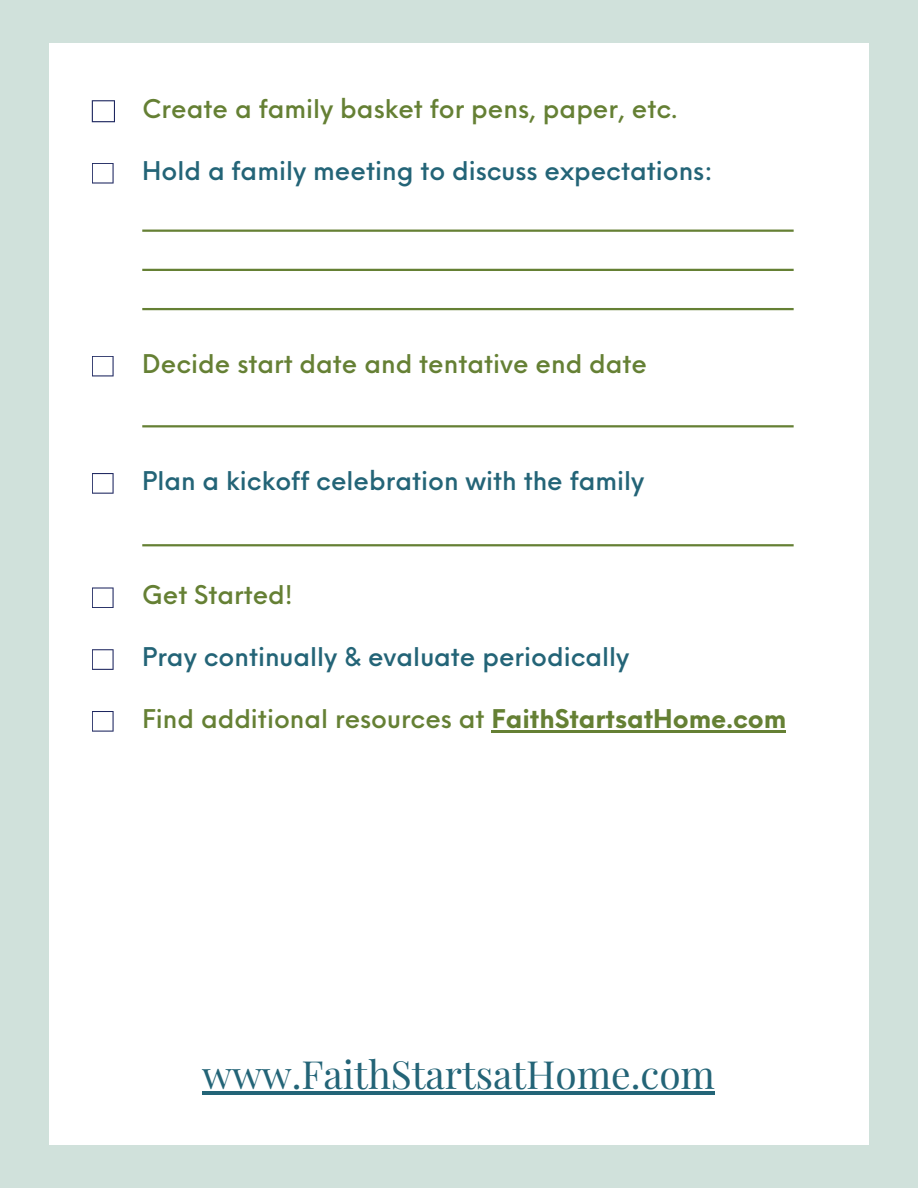
<style>
.page{position:relative;width:918px;height:1188px;background:#d0e1db}
.page>*{position:absolute;margin:0;border:0;box-sizing:border-box;transform-origin:0 0}
.t1{font:38.85px "Playfair Display";color:#236477}
.t2{font:500 25.2px "Neue Einstellung";color:#658034}
.t3{font:500 25.2px "Neue Einstellung";color:#236477}
.s1{font-weight:700}
</style>
<div class="page">
<div style="left:49px;top:43px;width:820px;height:1102px;background:#fff"></div>
<svg style="left:92px;top:100px;width:23px;height:22px"></svg>
<svg style="left:92px;top:163px;width:22px;height:21px"></svg>
<hr style="left:142px;top:230px;width:652px;height:2px;background:#658034">
<hr style="left:142px;top:269px;width:652px;height:2px;background:#658034">
<hr style="left:142px;top:308px;width:652px;height:2px;background:#658034">
<svg style="left:92px;top:356px;width:22px;height:20px"></svg>
<hr style="left:142px;top:425px;width:652px;height:2px;background:#658034">
<svg style="left:92px;top:473px;width:22px;height:21px"></svg>
<hr style="left:142px;top:544px;width:652px;height:2px;background:#658034">
<svg style="left:92px;top:587px;width:22px;height:21px"></svg>
<svg style="left:92px;top:649px;width:22px;height:21px"></svg>
<svg style="left:92px;top:711px;width:22px;height:21px"></svg>
<hr style="left:492px;top:730px;width:294px;height:2px;background:#658034">
<hr style="left:202px;top:1091px;width:513px;height:3px;background:#236477">
<p class="t2" style="left:142px;top:86px;width:536px">Create a family basket for pens, paper, etc.</p>
<p class="t3" style="left:142px;top:148px;width:572px">Hold a family meeting to discuss expectations:</p>
<p class="t2" style="left:142px;top:341px;width:506px">Decide start date and tentative end date</p>
<p class="t3" style="left:142px;top:458px;width:504px">Plan a kickoff celebration with the family</p>
<p class="t2" style="left:142px;top:573px;width:152px">Get Started!</p>
<p class="t3" style="left:142px;top:634px;width:489px">Pray continually &amp; evaluate periodically</p>
<p class="t2" style="left:142px;top:696px;width:646px">Find additional resources at <span class="s1">FaithStartsatHome.com</span></p>
<h1 class="t1" style="left:202px;top:1044px;width:514px">www.FaithStartsatHome.com</h1>
</div>
